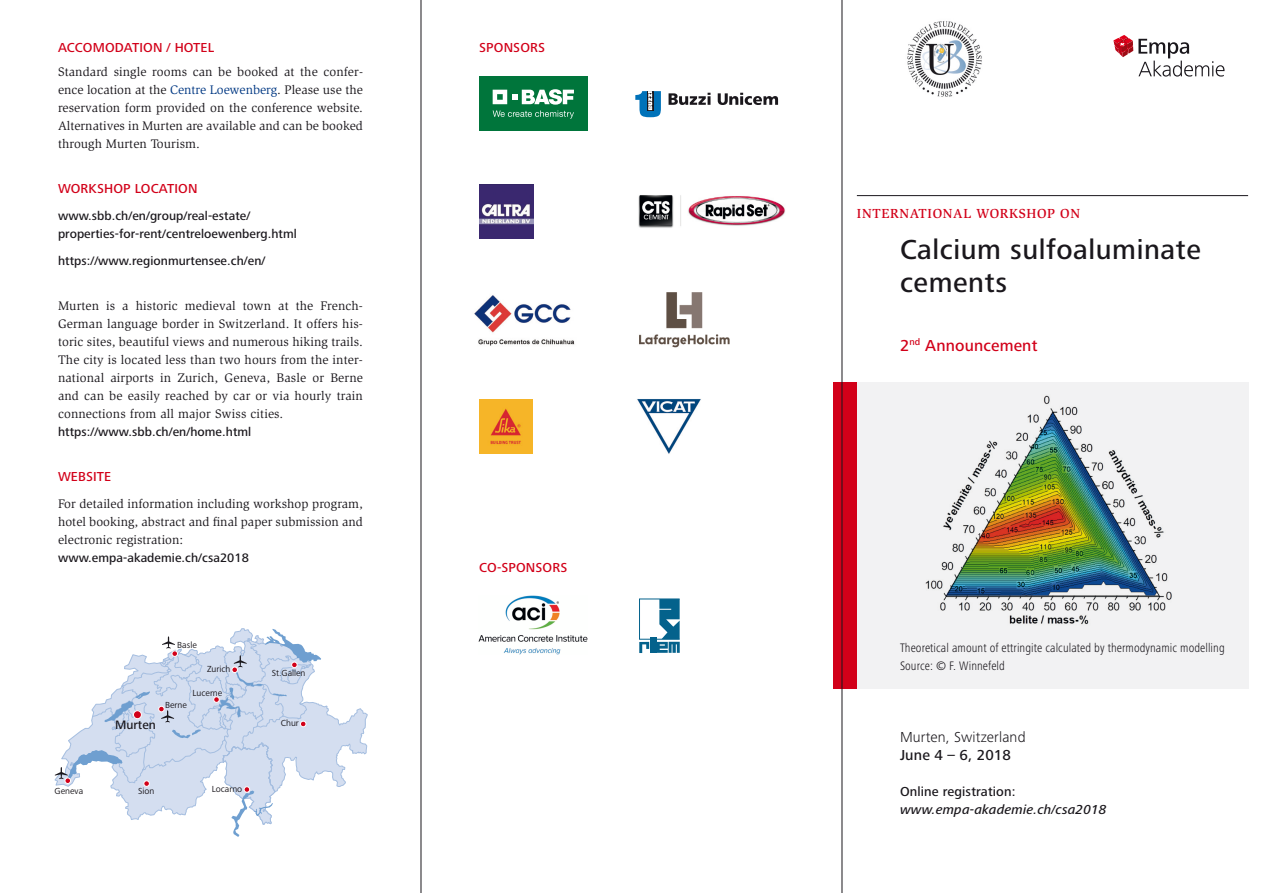
<style>
.page{position:relative;width:1263px;height:893px;background:#fff}
.page>*{position:absolute;margin:0;border:0;box-sizing:border-box;transform-origin:0 0}
.t1{font:500 28.5px/33px "Frutiger Next Pro";letter-spacing:.02em;color:#1a171c}
.t2{font:500 16.5px "Frutiger Next Pro";letter-spacing:.01em;color:#d20019}
.t3{font:300 15px "Frutiger Next Pro";letter-spacing:.01em;color:#1a171c}
.t4{font:500 15px "Frutiger Next Pro";letter-spacing:.01em;color:#1a171c}
.t5{font:500 13.5px "Frutiger Next Pro";letter-spacing:.01em;color:#d20019}
.t6{font:italic 500 13.5px "Frutiger Next Pro";letter-spacing:.01em;color:#1a171c}
.t7{font:500 13.5px "Slimbach Std";letter-spacing:.05em;color:#d20019}
.t8{font:500 13.5px "Frutiger Next Pro";letter-spacing:.01em;color:#1a171c}
.t9{font:12.75px/18px "Slimbach Std";letter-spacing:.005em;color:#1a171c;text-align:justify}
.t10{font:500 12.75px/18px "Frutiger Next Pro";letter-spacing:.005em;color:#1a171c}
.t11{font:300 condensed 12.75px/18px "Frutiger Next Pro";letter-spacing:.005em;color:#1a171c}
.t12{font:500 12.6px "Frutiger Next Pro";color:#1a171c}
.t13{font:9.15px "Frutiger Next Pro";color:#1a171c}
.s1{color:#003883}
</style>
<div class="page">
<hr style="left:857px;top:195px;width:391px;height:1px;background:#1a171c">
<img style="left:857px;top:382px;width:391px;height:306px">
<div style="left:833px;top:382px;width:24px;height:306px;background:#d20019"></div>
<svg style="left:55px;top:628px;width:313px;height:159px"></svg>
<svg style="left:66px;top:638px;width:245px;height:182px"></svg>
<svg style="left:104px;top:691px;width:46px;height:31px"></svg>
<svg style="left:172px;top:729px;width:29px;height:9px"></svg>
<div style="left:133px;top:711px;width:8px;height:8px;background:#d20019;border-radius:50%"></div>
<div style="left:133px;top:710px;width:9px;height:9px;border:1px solid #fff;border-radius:50%"></div>
<svg style="left:162px;top:636px;width:16px;height:21px"></svg>
<svg style="left:55px;top:750px;width:67px;height:34px"></svg>
<svg style="left:158px;top:706px;width:16px;height:16px"></svg>
<div style="left:213px;top:696px;width:7px;height:7px;border:1px solid #fff;border-radius:50%"></div>
<svg style="left:223px;top:743px;width:52px;height:94px"></svg>
<svg style="left:214px;top:629px;width:107px;height:98px"></svg>
<div style="left:144px;top:780px;width:6px;height:7px;border:1px solid #fff;border-radius:50%"></div>
<img style="left:907px;top:21px;width:75px;height:76px">
<svg style="left:1113px;top:35px;width:111px;height:42px"></svg>
<img style="left:479px;top:184px;width:54px;height:54px">
<img style="left:639px;top:292px;width:91px;height:56px">
<img style="left:479px;top:400px;width:54px;height:54px">
<svg style="left:639px;top:601px;width:41px;height:52px"></svg>
<div style="left:639px;top:599px;width:41px;height:40px;border:1px solid #04628c"></div>
<svg style="left:668px;top:93px;width:42px;height:12px"></svg>
<svg style="left:718px;top:93px;width:60px;height:12px"></svg>
<svg style="left:635px;top:91px;width:26px;height:26px"></svg>
<img style="left:637px;top:399px;width:64px;height:55px">
<img style="left:478px;top:595px;width:110px;height:60px">
<img style="left:474px;top:295px;width:101px;height:51px">
<hr style="left:421px;top:0;width:1px;height:893px;background:#1a171c">
<hr style="left:842px;top:0;width:1px;height:893px;background:#1a171c">
<div style="left:479px;top:76px;width:108px;height:54px;background:#00753b"></div>
<svg style="left:493px;top:89px;width:81px;height:30px"></svg>
<img style="left:638px;top:195px;width:147px;height:33px">
<p class="t5" style="left:58px;top:40px;width:158px">ACCOMODATION / HOTEL</p>
<p class="t9" style="left:58px;top:63px;width:306px">Standard single rooms can be booked at the confer&shy;ence location at the <span class="s1">Centre Loewenberg</span>. Please use the reservation form provided on the conference website.<br>Alternatives in Murten are available and can be booked through Murten Tourism.</p>
<p class="t5" style="left:58px;top:181px;width:141px">WORKSHOP LOCATION</p>
<p class="t10" style="left:58px;top:207px;width:240px">www.sbb.ch/en/group/real-estate/ properties-for-rent/centreloewenberg.html</p>
<p class="t10" style="left:58px;top:252px;width:209px">https://www.regionmurtensee.ch/en/</p>
<p class="t9" style="left:58px;top:297px;width:306px">Murten is a historic medieval town at the French-German language border in Switzerland. It offers his&shy;toric sites, beautiful views and numerous hiking trails.<br>The city is located less than two hours from the inter&shy;national airports in Zurich, Geneva, Basle or Berne and can be easily reached by car or via hourly train connections from all major Swiss cities.</p>
<p class="t10" style="left:58px;top:423px;width:195px">https://www.sbb.ch/en/home.html</p>
<p class="t5" style="left:58px;top:469px;width:55px">WEBSITE</p>
<p class="t9" style="left:58px;top:495px;width:306px">For detailed information including workshop program, hotel booking, abstract and final paper submission and electronic registration:</p>
<p class="t10" style="left:58px;top:549px;width:192px">www.empa-akademie.ch/csa2018</p>
<p class="t13" style="left:55px;top:786px;width:30px">Geneva</p>
<p class="t12" style="left:115px;top:717px;width:42px">Murten</p>
<p class="t13" style="left:177px;top:640px;width:21px">Basle</p>
<p class="t13" style="left:207px;top:664px;width:25px">Zurich</p>
<p class="t13" style="left:193px;top:687px;width:31px">Lucerne</p>
<p class="t13" style="left:165px;top:699px;width:23px">Berne</p>
<p class="t13" style="left:138px;top:786px;width:18px">Sion</p>
<p class="t13" style="left:212px;top:784px;width:32px">Locarno</p>
<p class="t13" style="left:272px;top:667px;width:35px">St.Gallen</p>
<p class="t13" style="left:281px;top:718px;width:20px">Chur</p>
<p class="t5" style="left:479px;top:40px;width:67px">SPONSORS</p>
<p class="t5" style="left:479px;top:560px;width:90px">CO-SPONSORS</p>
<p class="t7" style="left:857px;top:205px;width:225px">INTERNATIONAL WORKSHOP ON</p>
<h1 class="t1" style="left:900px;top:233px;width:302px">Calcium sulfoaluminate cements</h1>
<p class="t2" style="left:900px;top:336px;width:139px">2<sup>nd</sup> Announcement</p>
<p class="t11" style="left:900px;top:639px;width:326px">Theoretical amount of ettringite calculated by thermodynamic modelling<br>Source: © F. Winnefeld</p>
<p class="t3" style="left:900px;top:729px;width:127px">Murten, Switzerland</p>
<p class="t4" style="left:900px;top:747px;width:112px">June 4 – 6, 2018</p>
<p class="t8" style="left:900px;top:784px;width:117px">Online registration:</p>
<p class="t6" style="left:900px;top:802px;width:208px">www.empa-akademie.ch/csa2018</p>
</div>
